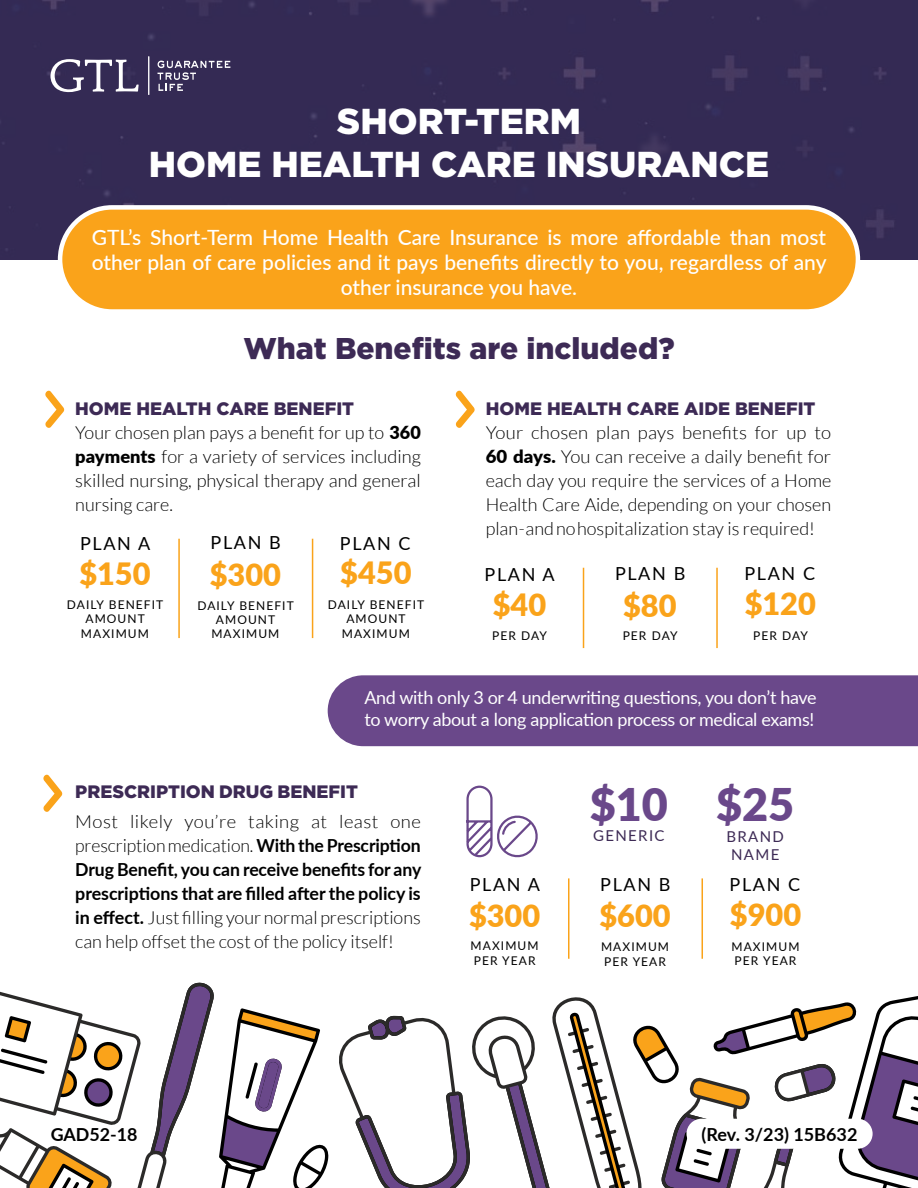
<style>
.page{position:relative;width:918px;height:1188px;background:#fff}
.page>*{position:absolute;margin:0;border:0;box-sizing:border-box;transform-origin:0 0}
.t1{font:900 45px "Lato";color:#6a488a}
.t2{font:900 36px/43.2px "Gotham";color:#fff;text-align:center}
.t3{font:900 30.75px "Lato";color:#faa31a}
.t4{font:900 30px "Gotham";color:#3d2a55}
.t5{font:500 21px/25.2px "Lato";color:#fff;text-align:center}
.t6{font:300 18px/24px "Lato";color:#000;text-align:justify}
.t7{font:18px/21.6px "Lato";letter-spacing:-.02em;color:#fff}
.t8{font:900 18px "Gotham";color:#3d2a55}
.t9{font:18px "Lato";letter-spacing:.09em;color:#000}
.t10{font:700 18px "Lato";color:#000}
.t11{font:15px/18px "Lato";letter-spacing:.09em;color:#3d2a55;text-align:center}
.t12{font:12px/14.4px "Lato";letter-spacing:.09em;color:#000;text-align:center}
.s1{font-weight:900}
.s2{font-weight:700}
</style>
<div class="page">
<div style="left:0;top:0;width:918px;height:259px;background:#342a54"></div>
<svg style="left:50px;top:59px;width:89px;height:33px"></svg>
<svg style="left:158px;top:61px;width:72px;height:30px"></svg>
<hr style="left:148px;top:56px;width:1px;height:39px;background:#fff">
<div style="left:327px;top:675px;width:591px;height:72px;background:#6a488a"></div>
<hr style="left:178px;top:539px;width:2px;height:99px;background:#faa31a">
<hr style="left:312px;top:539px;width:1px;height:99px;background:#faa31a">
<hr style="left:583px;top:568px;width:1px;height:80px;background:#faa31a">
<hr style="left:716px;top:568px;width:2px;height:80px;background:#faa31a">
<svg style="left:45px;top:390px;width:20px;height:38px"></svg>
<svg style="left:455px;top:390px;width:20px;height:38px"></svg>
<svg style="left:0;top:982px;width:918px;height:206px"></svg>
<div style="left:60px;top:207px;width:798px;height:105px;background:#faa31a;border-radius:52px"></div>
<div style="left:58px;top:205px;width:802px;height:109px;border:4px solid #fff;border-radius:52px"></div>
<svg style="left:43px;top:774px;width:20px;height:38px"></svg>
<hr style="left:568px;top:878px;width:2px;height:81px;background:#faa31a">
<hr style="left:702px;top:878px;width:1px;height:81px;background:#faa31a">
<svg style="left:466px;top:785px;width:72px;height:73px"></svg>
<div style="left:687px;top:1119px;width:186px;height:30px;background:#fff;border-radius:15px"></div>
<h2 class="t2" style="left:149px;top:99px;width:622px">SHORT-TERM<br>HOME HEALTH CARE INSURANCE</h2>
<p class="t5" style="left:92px;top:224px;width:736px">GTL’s Short-Term Home Health Care Insurance is more affordable than most other plan of care policies and it pays benefits directly to you, regardless of any other insurance you have.</p>
<h3 class="t4" style="left:243px;top:331px;width:433px">What Benefits are included?</h3>
<p class="t8" style="left:75px;top:399px;width:280px">HOME HEALTH CARE BENEFIT</p>
<p class="t6" style="left:75px;top:421px;width:347px">Your chosen plan pays a benefit for up to <span class="s1">360 payments</span> for a variety of services including skilled nursing, physical therapy and general nursing care.</p>
<p class="t9" style="left:80px;top:530px;width:72px">PLAN A</p>
<h3 class="t3" style="left:79px;top:551px;width:73px">$150</h3>
<p class="t12" style="left:67px;top:597px;width:98px">DAILY BENEFIT<br>AMOUNT<br>MAXIMUM</p>
<p class="t9" style="left:211px;top:530px;width:72px">PLAN B</p>
<h3 class="t3" style="left:210px;top:551px;width:73px">$300</h3>
<p class="t12" style="left:197px;top:597px;width:98px">DAILY BENEFIT<br>AMOUNT<br>MAXIMUM</p>
<p class="t9" style="left:340px;top:530px;width:72px">PLAN C</p>
<h3 class="t3" style="left:340px;top:550px;width:73px">$450</h3>
<p class="t12" style="left:328px;top:597px;width:98px">DAILY BENEFIT<br>AMOUNT<br>MAXIMUM</p>
<p class="t8" style="left:486px;top:399px;width:331px">HOME HEALTH CARE AIDE BENEFIT</p>
<p class="t6" style="left:486px;top:421px;width:347px">Your chosen plan pays benefits for up to <span class="s1">60 days.</span> You can receive a daily benefit for each day you require the services of a Home Health Care Aide, depending on your chosen plan-and no hospitalization stay is required!</p>
<p class="t9" style="left:485px;top:561px;width:72px">PLAN A</p>
<h3 class="t3" style="left:493px;top:582px;width:55px">$40</h3>
<p class="t12" style="left:492px;top:628px;width:56px">PER DAY</p>
<p class="t9" style="left:615px;top:560px;width:72px">PLAN B</p>
<h3 class="t3" style="left:623px;top:582px;width:55px">$80</h3>
<p class="t12" style="left:623px;top:628px;width:56px">PER DAY</p>
<p class="t9" style="left:744px;top:561px;width:72px">PLAN C</p>
<h3 class="t3" style="left:745px;top:581px;width:73px">$120</h3>
<p class="t12" style="left:753px;top:628px;width:56px">PER DAY</p>
<p class="t7" style="left:364px;top:686px;width:454px">And with only 3 or 4 underwriting questions, you don’t have to worry about a long application process or medical exams!</p>
<p class="t8" style="left:75px;top:782px;width:284px">PRESCRIPTION DRUG BENEFIT</p>
<p class="t6" style="left:75px;top:809px;width:348px">Most likely you’re taking at least one prescription medication. <span class="s2">With the Prescription Drug Benefit, you can receive benefits for any prescriptions that are filled after the policy is in effect.</span> Just filling your normal prescriptions can help offset the cost of the policy itself!</p>
<p class="t9" style="left:470px;top:872px;width:72px">PLAN A</p>
<h3 class="t3" style="left:469px;top:892px;width:73px">$300</h3>
<p class="t12" style="left:471px;top:938px;width:69px;text-align:left">MAXIMUM<br>PER YEAR</p>
<h1 class="t1" style="left:590px;top:771px;width:80px">$10</h1>
<p class="t11" style="left:593px;top:826px;width:73px">GENERIC</p>
<p class="t9" style="left:600px;top:871px;width:72px">PLAN B</p>
<h3 class="t3" style="left:599px;top:893px;width:73px">$600</h3>
<p class="t12" style="left:601px;top:939px;width:69px;text-align:left">MAXIMUM<br>PER YEAR</p>
<h1 class="t1" style="left:716px;top:771px;width:80px">$25</h1>
<p class="t11" style="left:727px;top:826px;width:59px">BRAND<br>NAME</p>
<p class="t9" style="left:730px;top:872px;width:72px">PLAN C</p>
<h3 class="t3" style="left:730px;top:891px;width:73px">$900</h3>
<p class="t12" style="left:732px;top:938px;width:69px;text-align:left">MAXIMUM<br>PER YEAR</p>
<p class="t10" style="left:51px;top:1121px;width:88px">GAD52-18</p>
<p class="t10" style="left:702px;top:1121px;width:157px">(Rev. 3/23) 15B632</p>
</div>
